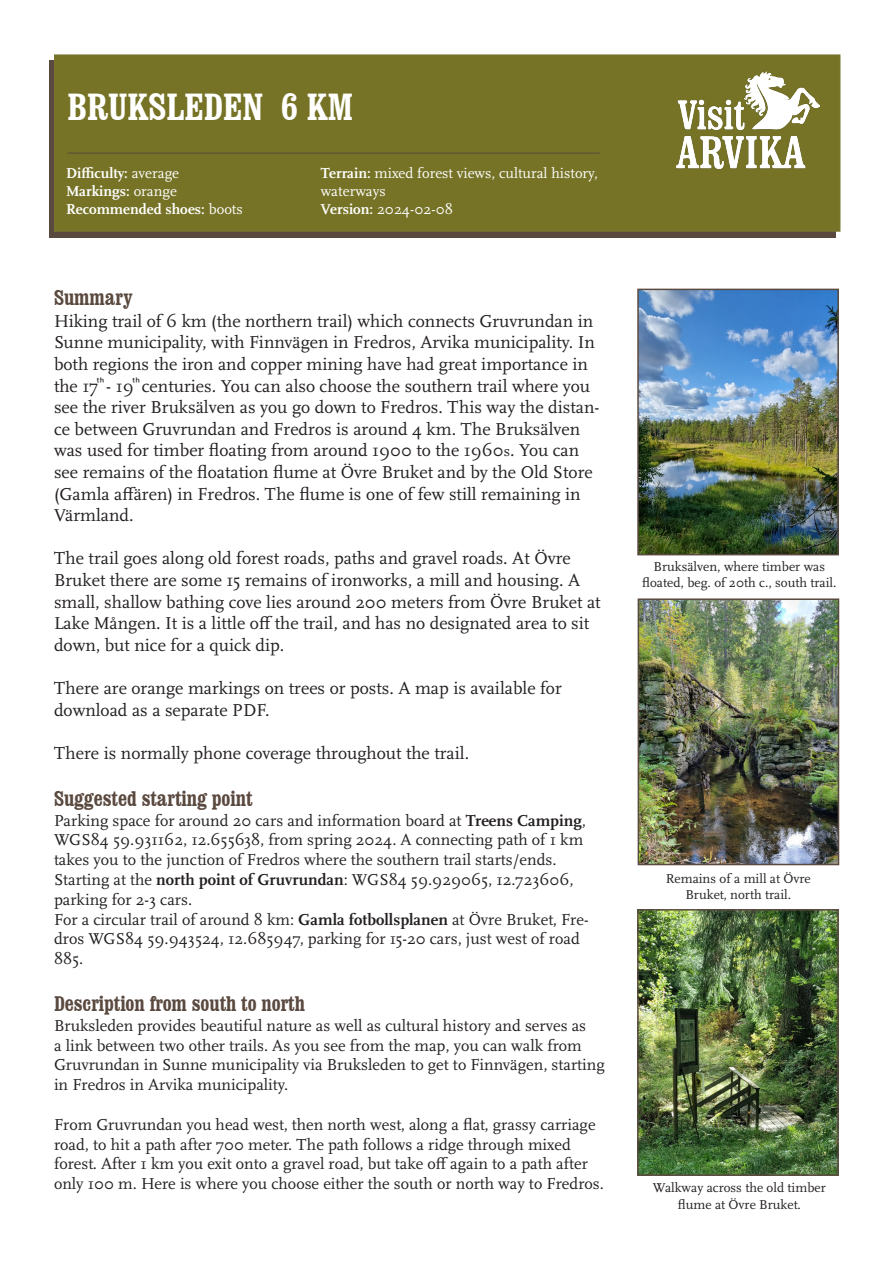
<style>
.page{position:relative;width:893px;height:1263px;background:#fff}
.page>*{position:absolute;margin:0;border:0;box-sizing:border-box;transform-origin:0 0}
.t1{font:700 condensed 37.5px "Clarendon BT";color:#fff}
.t2{font:700 condensed 21px "Clarendon BT";color:#5a493f}
.t3{font:18px/21.6px "Scala Pro";color:#231f20}
.t4{font:16.5px/19.8px "Scala Pro";color:#231f20}
.t5{font:15px/18px "Scala Pro";color:#fff}
.t6{font:700 15px "Scala Pro";color:#fff}
.t7{font:13.5px/16.2px "Scala Pro";color:#231f20;text-align:center}
.s1{font-weight:400}
.s2{font-weight:700}
.s3{font-family:"Calibri"}
.s4{font-size:15px}
</style>
<div class="page">
<div style="left:49px;top:61px;width:786px;height:177px;background:#5a493f"></div>
<div style="left:55px;top:55px;width:785px;height:176px;background:#767326"></div>
<div style="left:54px;top:54px;width:786px;height:178px;border:2px solid #78762e"></div>
<hr style="left:68px;top:153px;width:532px;height:1px;background:#5a493f">
<img style="left:677px;top:71px;width:143px;height:97px">
<img style="left:640px;top:292px;width:196px;height:260px">
<div style="left:637px;top:289px;width:202px;height:266px;border:2px solid #5a493f"></div>
<img style="left:641px;top:601px;width:195px;height:261px">
<div style="left:638px;top:598px;width:201px;height:267px;border:2px solid #5a493f"></div>
<img style="left:640px;top:912px;width:196px;height:261px">
<div style="left:637px;top:909px;width:202px;height:267px;border:2px solid #5a493f"></div>
<p class="t1" style="left:68px;top:84px;width:287px">BRUKSLEDEN 6 KM</p>
<p class="t6" style="left:66px;top:165px;width:115px">Difficulty: <span class="s1">average</span></p>
<p class="t6" style="left:66px;top:183px;width:112px">Markings: <span class="s1">orange</span></p>
<p class="t6" style="left:66px;top:201px;width:178px">Recommended shoes: <span class="s1">boots</span></p>
<p class="t5" style="left:321px;top:164px;width:279px"><span class="s2">Terrain:</span> mixed forest views, cultural history, waterways</p>
<p class="t5" style="left:321px;top:200px;width:134px"><span class="s2">Version:</span> 2024-02-08</p>
<p class="t2" style="left:54px;top:285px;width:80px">Summary</p>
<p class="t3" style="left:54px;top:310px;width:547px">Hiking trail of 6 km (the northern trail) which connects Gruvrundan in Sunne municipality, with Finnvägen in Fredros, Arvika municipality. In both regions the iron and copper mining have had great importance in the 17 <span class="s3">ͭͪ</span>- 19 <span class="s3">ͭͪ</span>centuries. You can also choose the southern trail where you see the river Bruksälven as you go down to Fredros. This way the distan&shy;ce between Gruvrundan and Fredros is around 4 km. The Bruksälven was used for timber floating from around 1900 to the 1960<span class="s4">s</span>. You can see remains of the floatation flume at Övre Bruket and by the Old Store (Gamla affären) in Fredros. The flume is one of few still remaining in Värmland.</p>
<p class="t3" style="left:54px;top:548px;width:548px">The trail goes along old forest roads, paths and gravel roads. At Övre Bruket there are some 15 remains of ironworks, a mill and housing. A small, shallow bathing cove lies around 200 meters from Övre Bruket at Lake Mången. It is a little off the trail, and has no designated area to sit down, but nice for a quick dip.</p>
<p class="t3" style="left:54px;top:678px;width:509px">There are orange markings on trees or posts. A map is available for download as a separate PDF.</p>
<p class="t3" style="left:54px;top:742px;width:417px">There is normally phone coverage throughout the trail.</p>
<p class="t2" style="left:54px;top:785px;width:200px">Suggested starting point</p>
<p class="t4" style="left:54px;top:810px;width:533px">Parking space for around 20 cars and information board at <span class="s2">Treens Camping</span>,<br>WGS84 59.931162, 12.655638, from spring 2024. A connecting path of 1 km takes you to the junction of Fredros where the southern trail starts/ends.</p>
<p class="t4" style="left:54px;top:870px;width:521px">Starting at the <span class="s2">north point of Gruvrundan</span>: WGS84 59.929065, 12.723606, parking for 2-3 cars.</p>
<p class="t4" style="left:54px;top:909px;width:536px">For a circular trail of around 8 km: <span class="s2">Gamla fotbollsplanen</span> at Övre Bruket, Fre&shy;dros WGS84 59.943524, 12.685947, parking for 15-20 cars, just west of road<br>885.</p>
<p class="t2" style="left:54px;top:990px;width:252px">Description from south to north</p>
<p class="t4" style="left:54px;top:1016px;width:552px">Bruksleden provides beautiful nature as well as cultural history and serves as<br>a link between two other trails. As you see from the map, you can walk from Gruvrundan in Sunne municipality via Bruksleden to get to Finnvägen, starting in Fredros in Arvika municipality.</p>
<p class="t4" style="left:54px;top:1115px;width:551px">From Gruvrundan you head west, then north west, along a flat, grassy carriage road, to hit a path after 700 meter. The path follows a ridge through mixed forest. After 1 km you exit onto a gravel road, but take off again to a path after only 100 m. Here is where you choose either the south or north way to Fredros.</p>
<p class="t7" style="left:654px;top:559px;width:173px">Bruksälven, where timber was</p>
<p class="t7" style="left:642px;top:575px;width:196px">floated, beg. of 20th c., south trail.</p>
<p class="t7" style="left:666px;top:870px;width:147px">Remains of a mill at Övre</p>
<p class="t7" style="left:685px;top:886px;width:107px">Bruket, north trail.</p>
<p class="t7" style="left:653px;top:1180px;width:175px">Walkway across the old timber flume at Övre Bruket.</p>
</div>
